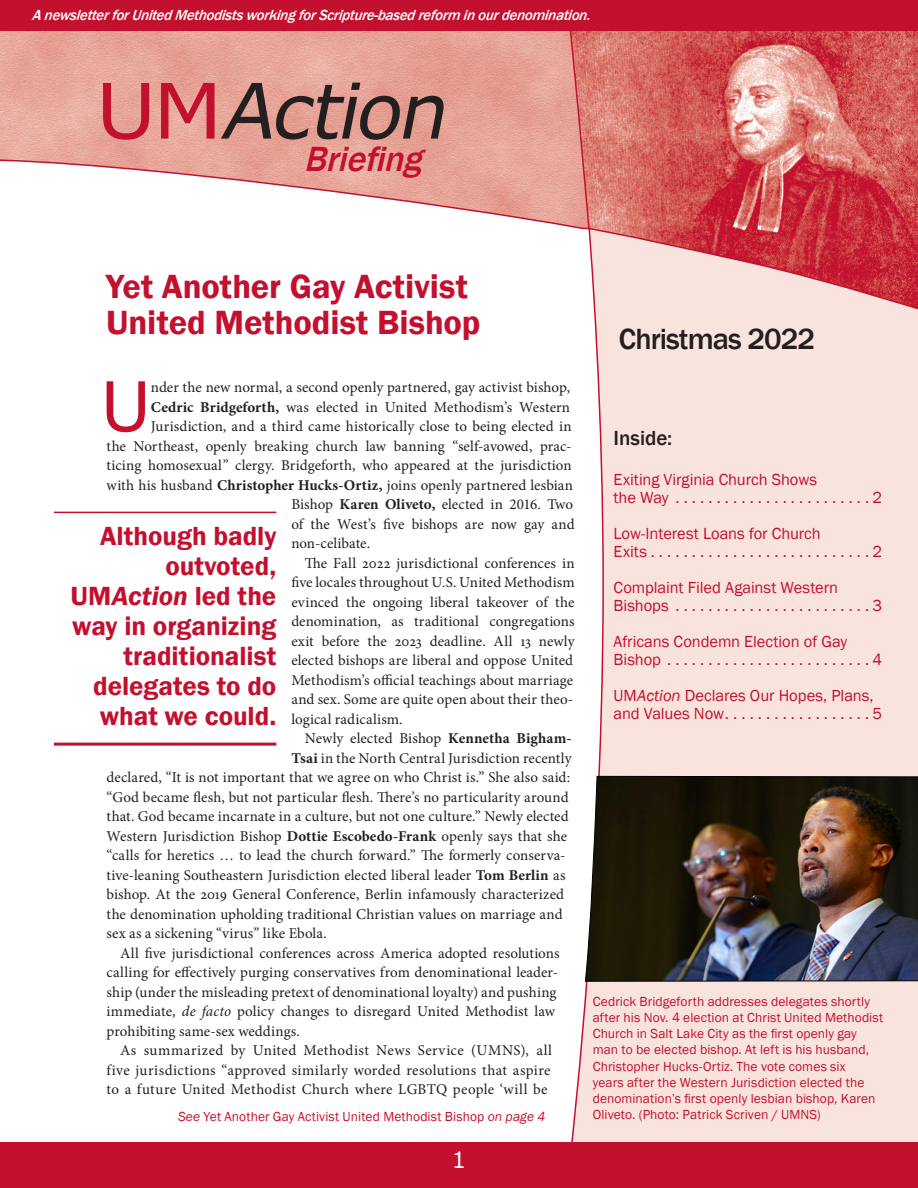
<style>
.page{position:relative;width:918px;height:1188px;background:#fff}
.page>*{position:absolute;margin:0;border:0;box-sizing:border-box;transform-origin:0 0}
.Body_Text{font:italic 76.5px "Verdana";color:#231f20}
.First_paragraph_Body{font:68.7px "Verdana";color:#c3102f}
.Headline{font:italic 500 36px "Franklin Gothic";color:#c3102f}
.Heading{font:600 34.5px/36px "Franklin Gothic";color:#c3102f}
.t1{font:500 30px "Franklin Gothic";letter-spacing:-.03em;color:#231f20}
.Heading-2{font:600 27px/30px "Franklin Gothic";color:#c3102f;text-align:right}
.t2{font:22.5px "Verdana";color:#fff}
.Headline-2{font:500 21px "Franklin Gothic";color:#231f20}
.T_of_C{font:16.5px/18px "Franklin Gothic";letter-spacing:-.005em;color:#c3102f}
.Body_Text-2{font:15px/19.5px "Minion Pro";letter-spacing:.01em;color:#231f20;text-align:justify}
.First_paragraph_Body-2{font:15px "Minion Pro";letter-spacing:.005em;color:#231f20}
.Headline-3{font:italic 500 15px "Franklin Gothic";color:#fff}
.t3{font:13.5px/16.2px "Franklin Gothic";letter-spacing:.005em;color:#c3102f}
.s1{font-style:normal;color:#c3102f}
.s2{font-weight:700}
.s3{font-style:italic}
</style>
<div class="page">
<svg style="left:571px;top:317px;width:347px;height:825px"></svg>
<svg style="left:0;top:30px;width:563px;height:196px"></svg>
<svg style="left:563px;top:30px;width:355px;height:287px"></svg>
<div style="left:0;top:0;width:918px;height:30px;background:#c3102f"></div>
<div style="left:0;top:1142px;width:918px;height:46px;background:#c3102f"></div>
<hr style="left:54px;top:512px;width:222px;height:1px;background:#c3102f">
<hr style="left:54px;top:743px;width:222px;height:3px;background:#c3102f">
<img style="left:585px;top:776px;width:333px;height:206px">
<p class="Headline-3" style="left:32px;top:5px;width:562px">A newsletterforUnited Methodists working forScripture-based reform in ourdenomination.</p>
<p class="Body_Text" style="left:96px;top:58px;width:370px"><span class="s1">U M</span> Action</p>
<p class="Headline" style="left:304px;top:137px;width:130px">Briefing</p>
<p class="Heading" style="left:106px;top:269px;width:376px">Yet Another Gay Activist<br>United Methodist Bishop</p>
<p class="First_paragraph_Body" style="left:101px;top:359px;width:52px">U</p>
<p class="First_paragraph_Body-2" style="left:151px;top:377px;width:421px">nder the new normal, a second openly partnered, gay activist bishop,</p>
<p class="First_paragraph_Body-2" style="left:151px;top:397px;width:421px"><span class="s2">Cedric Bridgeforth,</span> was elected in United Methodism’s Western</p>
<p class="First_paragraph_Body-2" style="left:151px;top:416px;width:422px">Jurisdiction, and a third came historically close to being elected in</p>
<p class="First_paragraph_Body-2" style="left:107px;top:436px;width:467px">the Northeast, openly breaking church law banning “self-avowed, prac-</p>
<p class="First_paragraph_Body-2" style="left:107px;top:455px;width:466px">ticing homosexual” clergy. Bridgeforth, who appeared at the jurisdiction</p>
<p class="First_paragraph_Body-2" style="left:107px;top:475px;width:468px">with his husband <span class="s2">Christopher Hucks-Ortiz,</span> joins openly partnered lesbian</p>
<p class="First_paragraph_Body-2" style="left:291px;top:494px;width:283px">Bishop <span class="s2">Karen Oliveto,</span> elected in 2016. Two</p>
<p class="First_paragraph_Body-2" style="left:291px;top:514px;width:285px">of the West’s five bishops are now gay and</p>
<p class="First_paragraph_Body-2" style="left:291px;top:533px;width:80px">non-celibate.</p>
<p class="Body_Text-2" style="left:291px;top:553px;width:285px;text-indent:14px">The Fall 2022 jurisdictional conferences in five locales throughout U.S. United Methodism evinced the ongoing liberal takeover of the denomination, as traditional congregations exit before the 2023 deadline. All 13 newly elected bishops are liberal and oppose United Methodism’s official teachings about marriage and sex. Some are quite open about their theo&shy;logical radicalism.</p>
<p class="Body_Text-2" style="left:305px;top:729px;width:268px">Newly elected Bishop <span class="s2">Kennetha Bigham-</span></p>
<p class="Body_Text-2" style="left:291px;top:748px;width:282px"><span class="s2">Tsai</span> in the North Central Jurisdiction recently</p>
<p class="Body_Text-2" style="left:107px;top:768px;width:465px">declared, “It is not important that we agree on who Christ is.” She also said:</p>
<p class="Body_Text-2" style="left:107px;top:787px;width:463px">“God became flesh, but not particular flesh. There’s no particularity around</p>
<p class="Body_Text-2" style="left:107px;top:807px;width:464px">that. God became incarnate in a culture, but not one culture.” Newly elected</p>
<p class="Body_Text-2" style="left:107px;top:826px;width:462px">Western Jurisdiction Bishop <span class="s2">Dottie Escobedo-Frank</span> openly says that she</p>
<p class="Body_Text-2" style="left:107px;top:846px;width:461px">“calls for heretics … to lead the church forward.” The formerly conserva-</p>
<p class="Body_Text-2" style="left:107px;top:865px;width:460px">tive-leaning Southeastern Jurisdiction elected liberal leader <span class="s2">Tom Berlin</span> as</p>
<p class="Body_Text-2" style="left:107px;top:885px;width:459px">bishop. At the 2019 General Conference, Berlin infamously characterized</p>
<p class="Body_Text-2" style="left:107px;top:904px;width:457px">the denomination upholding traditional Christian values on marriage and</p>
<p class="Body_Text-2" style="left:107px;top:924px;width:222px">sex as a sickening “virus” like Ebola.</p>
<p class="Body_Text-2" style="left:107px;top:943px;width:455px;text-align:left;text-indent:14px">All five jurisdictional conferences across America adopted resolutions calling for effectively purging conservatives from denominational leader&shy;ship (under the misleading pretext of denominational loyalty) and pushing immediate, <span class="s3">de facto</span> policy changes to disregard United Methodist law prohibiting same-sex weddings.</p>
<p class="Body_Text-2" style="left:107px;top:1041px;width:447px;text-indent:14px">As summarized by United Methodist News Service (UMNS), all five jurisdictions “approved similarly worded resolutions that aspire to a future United Methodist Church where LGBTQ people ‘will be</p>
<p class="Heading-2" style="left:70px;top:521px;width:207px">Although badly outvoted,<br>UM<span class="s3">Action</span> led the way in organizing traditionalist delegates to do what we could.</p>
<p class="t3" style="left:178px;top:1109px;width:369px"><span class="s3">See</span> Yet Another Gay Activist United Methodist Bishop <span class="s3">on page 4</span></p>
<p class="t2" style="left:452px;top:1144px;width:16px">1</p>
<p class="t1" style="left:619px;top:320px;width:198px">Christmas 2022</p>
<p class="Headline-2" style="left:614px;top:425px;width:60px">Inside:</p>
<p class="T_of_C" style="left:614px;top:471px;width:270px">Exiting Virginia Church Shows<br>the Way . . . . . . . . . . . . . . . . . . . . . . . 2</p>
<p class="T_of_C" style="left:614px;top:525px;width:270px">Low-Interest Loans for Church<br>Exits . . . . . . . . . . . . . . . . . . . . . . . . . . 2</p>
<p class="T_of_C" style="left:614px;top:579px;width:270px">Complaint Filed Against Western<br>Bishops . . . . . . . . . . . . . . . . . . . . . . . 3</p>
<p class="T_of_C" style="left:614px;top:633px;width:270px">Africans Condemn Election of Gay<br>Bishop . . . . . . . . . . . . . . . . . . . . . . . . 4</p>
<p class="T_of_C" style="left:614px;top:687px;width:270px">UM<span class="s3">Action</span> Declares Our Hopes, Plans, and Values Now . . . . . . . . . . . . . . . . . 5</p>
<p class="t3" style="left:593px;top:993px;width:292px">Cedrick Bridgeforth addresses delegates shortly after his Nov. 4 election at Christ United Methodist Church in Salt Lake City as the first openly gay man to be elected bishop. At left is his husband, Christopher Hucks-Ortiz. The vote comes six<br>years after the Western Jurisdiction elected the denomination’s first openly lesbian bishop, Karen Oliveto. (Photo: Patrick Scriven / UMNS)</p>
</div>
